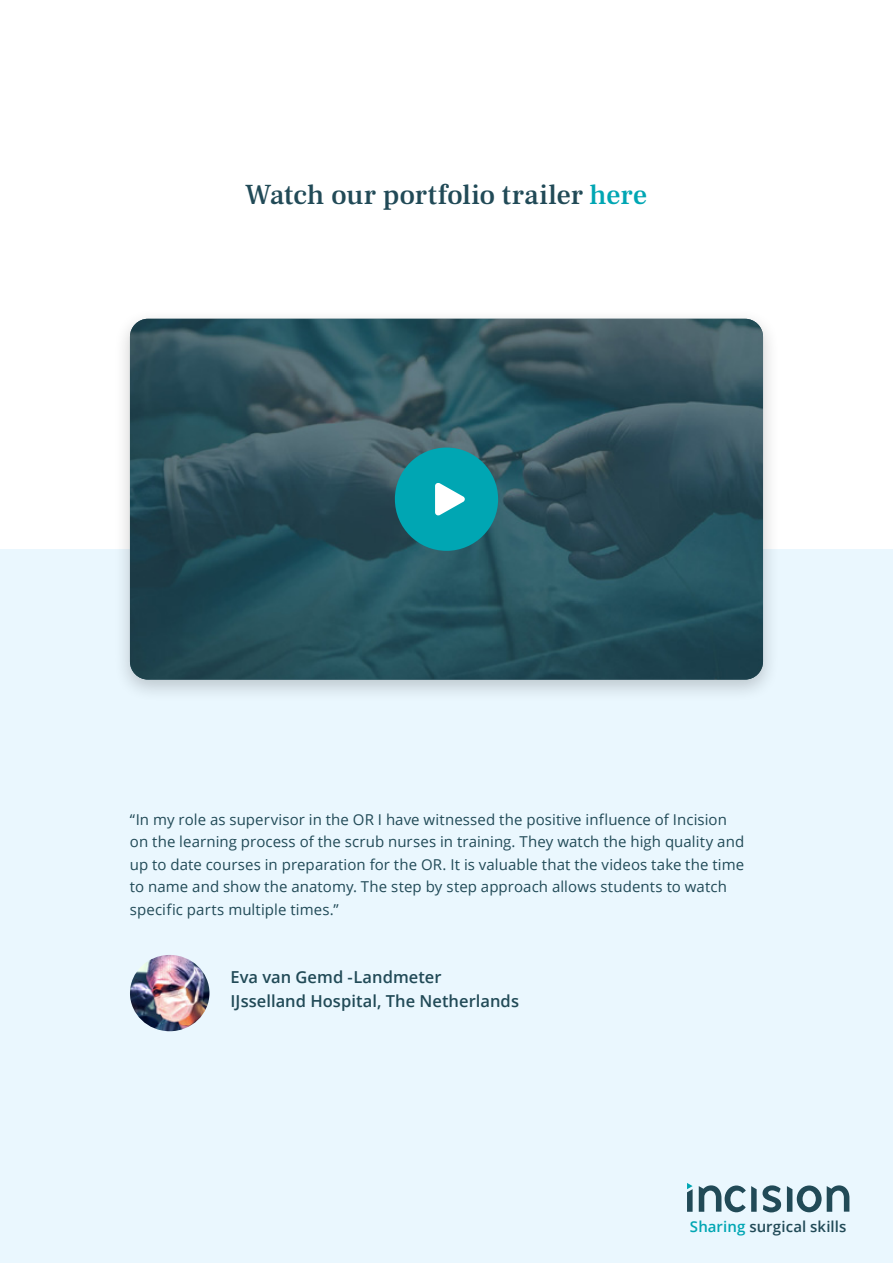
<style>
.page{position:relative;width:893px;height:1263px;background:#fff}
.page>*{position:absolute;margin:0;border:0;box-sizing:border-box;transform-origin:0 0}
.t1{font:500 28.5px "Frank Ruhl Libre";color:#214a57}
.t2{font:600 16.5px/24px "Open Sans";letter-spacing:.005em;color:#214a57}
.t3{font:15px/22.5px "Open Sans";letter-spacing:.005em;color:#214a57}
.t4{font:600 15px "Open Sans";letter-spacing:.005em;color:#214a57}
.s1{color:#00a6b3}
</style>
<div class="page">
<div style="left:0;top:550px;width:893px;height:713px;background:#eaf7fe"></div>
<div style="left:113px;top:308px;width:667px;height:395px;background:#000;opacity:.2"></div>
<img style="left:130px;top:319px;width:633px;height:360px">
<div style="left:395px;top:447px;width:103px;height:104px;background:#00a6b3;border-radius:50%"></div>
<svg style="left:435px;top:483px;width:30px;height:33px"></svg>
<img style="left:130px;top:955px;width:79px;height:76px">
<svg style="left:699px;top:1185px;width:82px;height:27px"></svg>
<svg style="left:787px;top:1185px;width:62px;height:27px"></svg>
<svg style="left:687px;top:1183px;width:6px;height:29px"></svg>
<h1 class="t1" style="left:245px;top:176px;width:404px">Watch our portfolio trailer <span class="s1">here</span></h1>
<p class="t3" style="left:130px;top:807px;width:616px">“In my role as supervisor in the OR I have witnessed the positive influence of Incision on the learning process of the scrub nurses in training. They watch the high quality and up to date courses in preparation for the OR. It is valuable that the videos take the time to name and show the anatomy. The step by step approach allows students to watch specific parts multiple times.”</p>
<p class="t2" style="left:230px;top:965px;width:290px">Eva van Gemd -Landmeter<br>IJsselland Hospital, The Netherlands</p>
<p class="t4" style="left:690px;top:1216px;width:158px"><span class="s1">Sharing</span> surgical skills</p>
</div>
